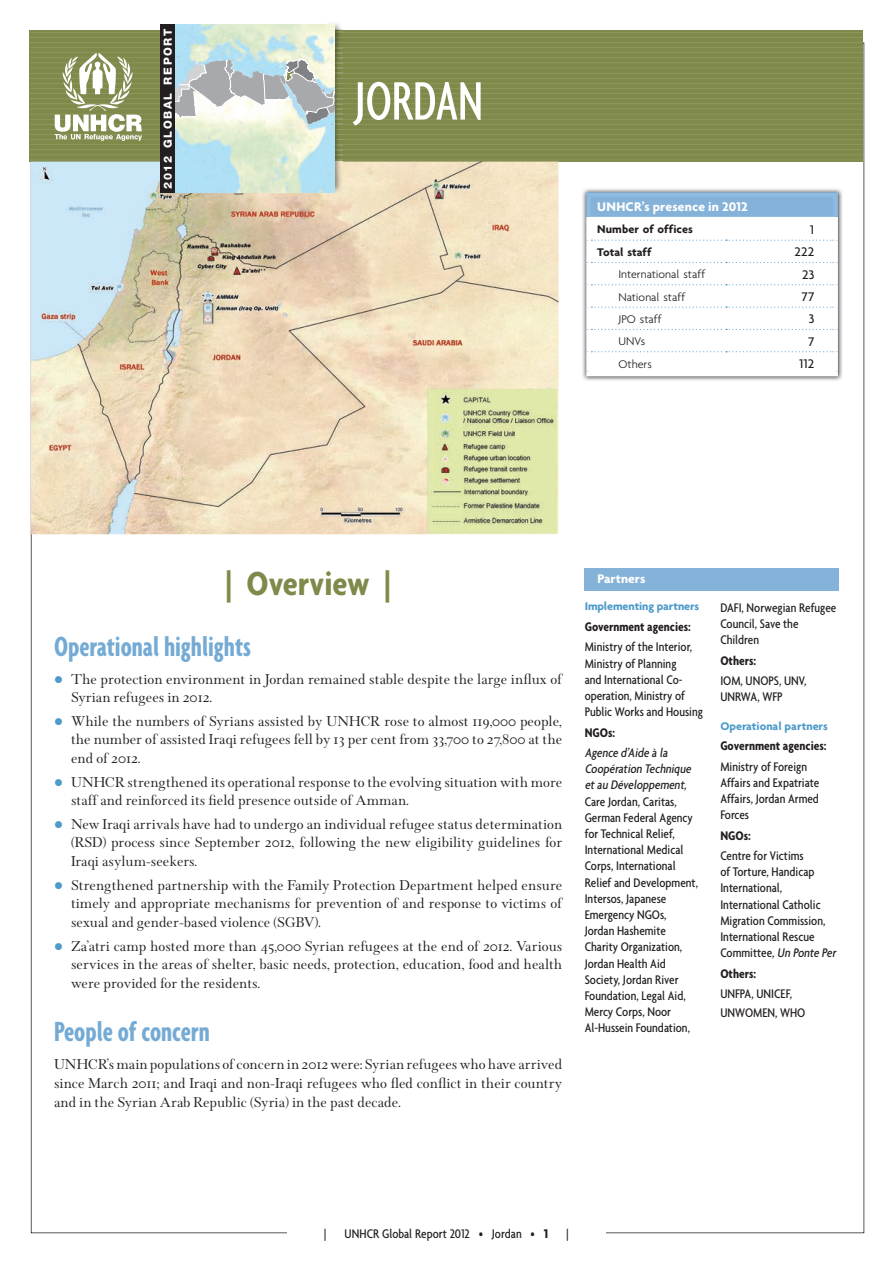
<style>
.page{position:relative;width:893px;height:1263px;background:#fff}
.page>*{position:absolute;margin:0;border:0;box-sizing:border-box;transform-origin:0 0}
.t1{font:500 extra-condensed 58.5px "Agenda";color:#fff}
.t2{font:700 condensed 36px "Agenda";color:#7e894a}
.t3{font:700 extra-condensed 30px "Agenda";color:#74aad4}
.t4{font:15.75px/18.9px "Wessex";color:#231f20;text-align:justify}
.t5{font:500 condensed 13.5px/16.2px "Agenda";color:#231f20}
.t6{font:700 condensed 13.5px "Agenda";color:#231f20}
.t7{font:700 13.5px "Agenda";letter-spacing:.01em;color:#fff}
.t8{font:500 13.5px "Agenda";letter-spacing:.015em;color:#231f20}
.t9{font:300 12px "Agenda";color:#231f20}
.t10{font:700 12px "Agenda";letter-spacing:-.01em;color:#4e9bca}
.t11{font:700 12px "Agenda";letter-spacing:.005em;color:#231f20}
.t12{font:800 11.25px "Helvetica Neue";letter-spacing:.145em;color:#fff}
.s1{color:#4e9bca}
.s2{font-style:italic}
.s3{font-weight:700;font-stretch:normal}
</style>
<div class="page">
<div style="left:585px;top:568px;width:254px;height:22px;background:#85b2d8"></div>
<img style="left:31px;top:188px;width:527px;height:346px">
<img style="left:582px;top:189px;width:261px;height:192px">
<div style="left:589px;top:195px;width:247px;height:22px;background:#85b2d8"></div>
<svg style="left:591px;top:217px;width:242px;height:155px"></svg>
<div style="left:586px;top:217px;width:5px;height:23px;background:#fff"></div>
<div style="left:833px;top:217px;width:5px;height:23px;background:#fff"></div>
<div style="left:586px;top:240px;width:5px;height:22px;background:#fff"></div>
<div style="left:833px;top:240px;width:5px;height:22px;background:#fff"></div>
<div style="left:586px;top:262px;width:5px;height:23px;background:#fff"></div>
<div style="left:833px;top:262px;width:5px;height:23px;background:#fff"></div>
<div style="left:586px;top:285px;width:5px;height:22px;background:#fff"></div>
<div style="left:833px;top:285px;width:5px;height:22px;background:#fff"></div>
<div style="left:586px;top:307px;width:5px;height:22px;background:#fff"></div>
<div style="left:833px;top:307px;width:5px;height:22px;background:#fff"></div>
<div style="left:586px;top:329px;width:5px;height:23px;background:#fff"></div>
<div style="left:833px;top:329px;width:5px;height:23px;background:#fff"></div>
<div style="left:586px;top:352px;width:5px;height:20px;background:#fff"></div>
<div style="left:833px;top:352px;width:5px;height:20px;background:#fff"></div>
<hr style="left:586px;top:372px;width:140px;height:4px;background:#fff">
<hr style="left:726px;top:372px;width:112px;height:4px;background:#fff">
<div style="left:586px;top:192px;width:140px;height:5px;background:#8dbbe1"></div>
<div style="left:586px;top:197px;width:5px;height:20px;background:#8dbbe1"></div>
<div style="left:726px;top:192px;width:112px;height:5px;background:#8dbbe1"></div>
<div style="left:833px;top:197px;width:5px;height:20px;background:#8dbbe1"></div>
<img style="left:330px;top:23px;width:13px;height:170px">
<img style="left:175px;top:24px;width:159px;height:169px">
<svg style="left:30px;top:26px;width:833px;height:162px;background:#a2ac84"></svg>
<div style="left:160px;top:24px;width:15px;height:169px;background:#231f20"></div>
<p class="t12" style="left:161px;top:189px;width:161px;rotate:-90deg">2012 GLOBAL REPORT</p>
<h1 class="t1" style="left:354px;top:69px;width:130px">JORDAN</h1>
<p class="t7" style="left:597px;top:198px;width:152px">UNHCR’s presence in 2012</p>
<p class="t11" style="left:597px;top:222px;width:97px">Number of offices</p>
<p class="t8" style="left:810px;top:221px;width:6px">1</p>
<p class="t11" style="left:597px;top:245px;width:56px">Total staff</p>
<p class="t8" style="left:794px;top:244px;width:21px">222</p>
<p class="t9" style="left:618px;top:267px;width:88px">International staff</p>
<p class="t8" style="left:802px;top:266px;width:14px">23</p>
<p class="t9" style="left:618px;top:290px;width:68px">National staff</p>
<p class="t8" style="left:801px;top:289px;width:14px">77</p>
<p class="t9" style="left:618px;top:312px;width:45px">JPO staff</p>
<p class="t8" style="left:809px;top:311px;width:7px">3</p>
<p class="t9" style="left:618px;top:334px;width:28px">UNVs</p>
<p class="t8" style="left:808px;top:333px;width:8px">7</p>
<p class="t9" style="left:618px;top:357px;width:35px">Others</p>
<p class="t8" style="left:799px;top:355px;width:17px">112</p>
<h2 class="t2" style="left:225px;top:562px;width:167px">| Overview |</h2>
<h3 class="t3" style="left:54px;top:629px;width:199px">Operational highlights</h3>
<p class="t4" style="left:71px;top:669px;width:492px;text-indent:-17px"><span class="s1">●</span> The protection environment in Jordan remained stable despite the large influx of<br>Syrian refugees in 2012.</p>
<p class="t4" style="left:71px;top:711px;width:493px;text-indent:-17px"><span class="s1">●</span> While the numbers of Syrians assisted by UNHCR rose to almost 119,000 people, the number of assisted Iraqi refugees fell by 13 per cent from 33,700 to 27,800 at the end of 2012.</p>
<p class="t4" style="left:71px;top:772px;width:493px;text-indent:-17px"><span class="s1">●</span> UNHCR strengthened its operational response to the evolving situation with more staff and reinforced its field presence outside of Amman.</p>
<p class="t4" style="left:71px;top:814px;width:493px;text-indent:-17px"><span class="s1">●</span> New Iraqi arrivals have had to undergo an individual refugee status determination (RSD) process since September 2012, following the new eligibility guidelines for Iraqi asylum-seekers.</p>
<p class="t4" style="left:71px;top:875px;width:493px;text-indent:-17px"><span class="s1">●</span> Strengthened partnership with the Family Protection Department helped ensure timely and appropriate mechanisms for prevention of and response to victims of sexual and gender-based violence (SGBV).</p>
<p class="t4" style="left:71px;top:936px;width:493px;text-indent:-17px"><span class="s1">●</span> Za’atri camp hosted more than 45,000 Syrian refugees at the end of 2012. Various services in the areas of shelter, basic needs, protection, education, food and health were provided for the residents.</p>
<h3 class="t3" style="left:54px;top:1015px;width:157px">People of concern</h3>
<p class="t4" style="left:54px;top:1055px;width:510px">UNHCR’s main populations of concern in 2012 were: Syrian refugees who have arrived since March 2011; and Iraqi and non-Iraqi refugees who fled conflict in their country and in the Syrian Arab Republic (Syria) in the past decade.</p>
<p class="t7" style="left:597px;top:570px;width:49px">Partners</p>
<p class="t10" style="left:585px;top:599px;width:116px">Implementing partners</p>
<p class="t6" style="left:585px;top:619px;width:108px">Government agencies:</p>
<p class="t5" style="left:585px;top:639px;width:120px">Ministry of the Interior,<br>Ministry of Planning<br>and International Co&shy;operation, Ministry of<br>Public Works and Housing</p>
<p class="t6" style="left:585px;top:724px;width:32px">NGOs:</p>
<p class="t5" style="left:585px;top:744px;width:115px"><span class="s2">Agence d’Aide à la<br>Coopération Technique etau Développement</span>,<br>Care Jordan, Caritas,<br>German Federal Agency for Technical Relief,<br>International Medical<br>Corps, International<br>Relief and Development,<br>Intersos, Japanese<br>Emergency NGOs,<br>Jordan Hashemite<br>Charity Organization,<br>Jordan Health Aid<br>Society, Jordan River<br>Foundation, Legal Aid,<br>Mercy Corps, Noor<br>Al-Hussein Foundation,</p>
<p class="t5" style="left:720px;top:599px;width:117px">DAFI, Norwegian Refugee<br>Council, Save the<br>Children</p>
<p class="t6" style="left:720px;top:652px;width:37px">Others:</p>
<p class="t5" style="left:720px;top:672px;width:88px">IOM, UNOPS, UNV,<br>UNRWA, WFP</p>
<p class="t10" style="left:720px;top:718px;width:109px">Operational partners</p>
<p class="t6" style="left:720px;top:738px;width:108px">Government agencies :</p>
<p class="t5" style="left:720px;top:758px;width:100px">Ministry of Foreign<br>Affairs and Expatriate<br>Affairs, Jordan Armed<br>Forces</p>
<p class="t6" style="left:720px;top:827px;width:32px">NGOs:</p>
<p class="t5" style="left:720px;top:847px;width:119px">Centre for Victims<br>of Torture, Handicap<br>International,<br>International Catholic<br>Migration Commission,<br>International Rescue<br>Committee, <span class="s2">Un Ponte Per</span></p>
<p class="t6" style="left:720px;top:965px;width:37px">Others:</p>
<p class="t5" style="left:720px;top:984px;width:87px;line-height:18.9px">UNFPA, UNICEF,<br>UNWOMEN, WHO</p>
<p class="t5" style="left:324px;top:1225px;width:4px">|</p>
<p class="t5" style="left:344px;top:1225px;width:205px">UNHCR Global Report 2012 • Jordan • <span class="s3">1</span></p>
<p class="t5" style="left:566px;top:1225px;width:4px">|</p>
</div>
